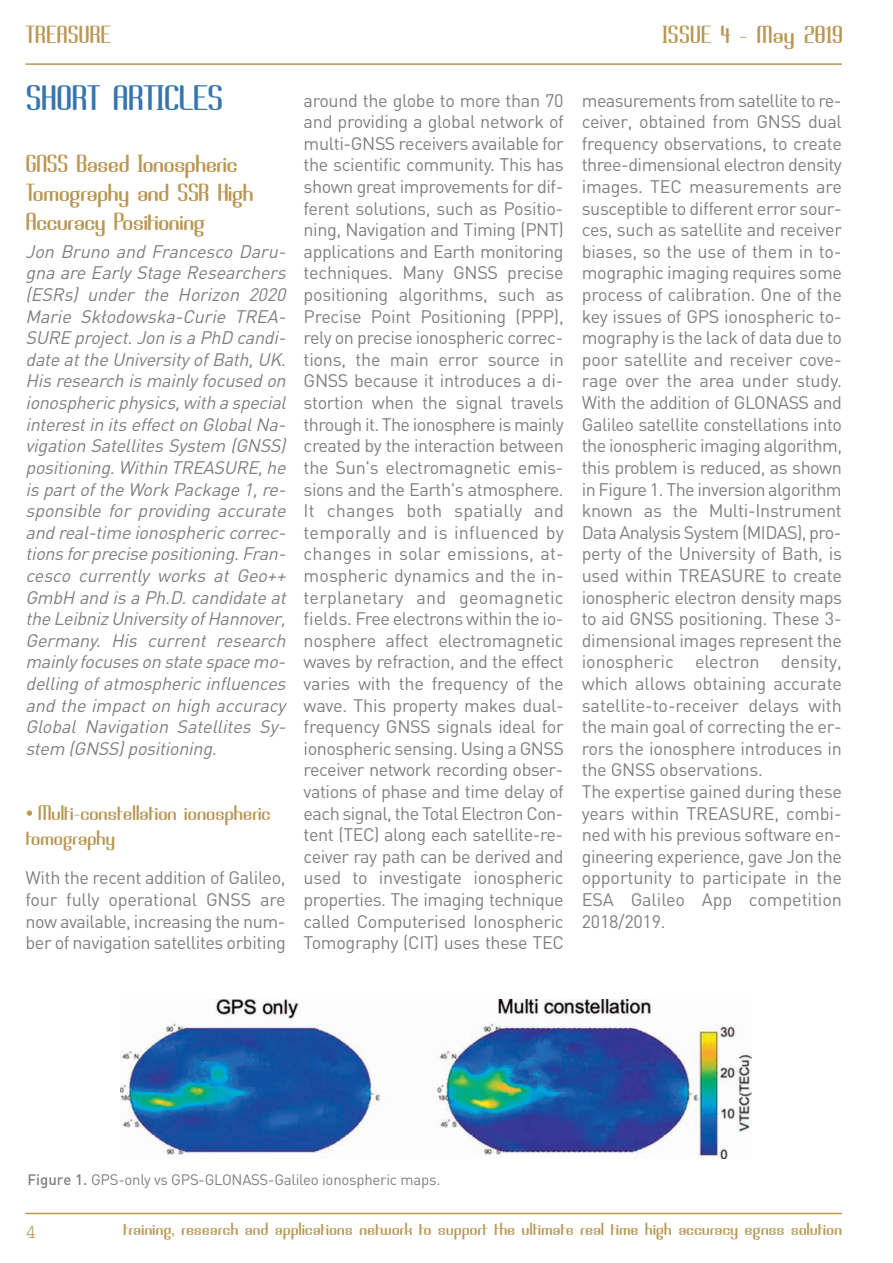
<style>
.page{position:relative;width:893px;height:1263px;background:#fff}
.page>*{position:absolute;margin:0;border:0;box-sizing:border-box;transform-origin:0 0}
.t1{font:30px "Brassiere";letter-spacing:-.015em;color:#3676ae}
.t2{font:21px/28.8px "Brassiere";letter-spacing:-.025em;color:#b99652}
.t3{font:21px "Brassiere";color:#b99652}
.t4{font:19.5px "Courier";color:#b99652}
.t5{font:18px/21.6px "DIN";letter-spacing:-.02em;color:#808080;text-align:justify}
.t6{font:italic 18px/21.6px "DIN";color:#808080}
.t7{font:18px/24.8px "Brassiere";letter-spacing:-.015em;color:#b99652}
.t8{font:15px "Brassiere";color:#b99652}
.t9{font:15px "DIN";letter-spacing:-.015em;color:#808080}
.s1{font-weight:500}
</style>
<div class="page">
<hr style="left:26px;top:63px;width:816px;height:2px;background:#b99652">
<hr style="left:26px;top:1213px;width:816px;height:1px;background:#b99652">
<img style="left:120px;top:999px;width:632px;height:159px">
<p class="t3" style="left:26px;top:21px;width:87px">TREASURE</p>
<p class="t3" style="left:662px;top:21px;width:182px">ISSUE 4 - May 2019</p>
<h1 class="t1" style="left:26px;top:77px;width:199px">SHORT ARTICLES</h1>
<p class="t2" style="left:26px;top:150px;width:230px">GNSS Based Ionospheric<br>Tomography and SSR High<br>Accuracy Positioning</p>
<p class="t6" style="left:25px;top:241px;width:266px">Jon Bruno and Francesco Daru&shy;gna are Early Stage Researchers (ESRs) under the Horizon 2020<br>Marie Skłodowska-Curie TREA-<br>SURE project.Jon is a PhD candi&shy;date atthe University ofBath,UK.<br>His research is mainly focused on ionospheric physics,with a special interestin its effecton GlobalNa&shy;vigation Satellites System (GNSS) positioning.Within TREASURE,he is partofthe Work Package 1,re&shy;sponsible for providing accurate and real-time ionospheric correc&shy;tions forprecise positioning.Fran&shy;cesco currently works at Geo++<br>GmbH and is a Ph.D.candidate at the LeibnizUniversity ofHannover,<br>Germany. His current research mainly focuses on state space mo&shy;delling of atmospheric influences and the impact on high accuracy<br>Global Navigation Satellites Sy - stem (GNSS)positioning.</p>
<p class="t7" style="left:26px;top:801px;width:247px">• Multi-constellation ionospheric tomography</p>
<p class="t5" style="left:25px;top:867px;width:262px">With the recent addition of Galileo, four fully operational GNSS are now available, increasing the num&shy;ber of navigation satellites orbiting</p>
<p class="t5" style="left:304px;top:90px;width:262px">around the globe to more than 70 and providing a global network of multi-GNSS receivers available for the scientific community. This has shown great improvements for dif&shy;ferent solutions, such as Positio&shy;ning, Navigation and Timing (PNT) applications and Earth monitoring techniques. Many GNSS precise positioning algorithms, such as Precise Point Positioning (PPP), rely on precise ionospheric correc&shy;tions, the main error source in GNSS because it introduces a di&shy;stortion when the signal travels through it. The ionosphere is mainly created by the interaction between the Sun's electromagnetic emis&shy;sions and the Earth's atmosphere.<br>It changes both spatially and temporally and is influenced by changes in solar emissions, at&shy;mospheric dynamics and the in&shy;terplanetary and geomagnetic fields. Free electrons within the io&shy;nosphere affect electromagnetic waves by refraction, and the effect varies with the frequency of the wave. This property makes dual&shy;frequency GNSS signals ideal for ionospheric sensing. Using a GNSS receiver network recording obser&shy;vations of phase and time delay of each signal, the Total Electron Con&shy;tent (TEC) along each satellite-re&shy;ceiver ray path can be derived and used to investigate ionospheric properties. The imaging technique called Computerised Ionospheric Tomography (CIT) uses these TEC</p>
<p class="t5" style="left:582px;top:90px;width:262px;text-align:left">measurements from satellite to re&shy;ceiver, obtained from GNSS dual frequency observations, to create three-dimensional electron density images. TEC measurements are susceptible to different error sour&shy;ces, such as satellite and receiver biases, so the use of them in to&shy;mographic imaging requires some process of calibration. One of the key issues of GPS ionospheric to&shy;mography is the lack of data due to poor satellite and receiver cove&shy;rage over the area under study.<br>With the addition of GLONASS and<br>Galileo satellite constellations into the ionospheric imaging algorithm, this problem is reduced, as shown in Figure 1. The inversion algorithm known as the Multi-Instrument<br>Data Analysis System (MIDAS), pro&shy;perty of the University of Bath, is used within TREASURE to create ionospheric electron density maps to aid GNSS positioning. These 3- dimensional images represent the ionospheric electron density, which allows obtaining accurate satellite-to-receiver delays with the main goal of correcting the er&shy;rors the ionosphere introduces in the GNSS observations.<br>The expertise gained during these years within TREASURE, combi&shy;ned with his previous software en&shy;gineering experience, gave Jon the opportunity to participate in the<br>ESA Galileo App competition<br>2018/2019.</p>
<p class="t9" style="left:27px;top:1171px;width:414px"><span class="s1">Figure 1.</span> GPS-only vs GPS-GLONASS-Galileo ionospheric maps.</p>
<p class="t4" style="left:26px;top:1226px;width:13px">4</p>
<p class="t8" style="left:123px;top:1219px;width:720px">training, research and applications network to support the ultimate real time high accuracy egnss solution</p>
</div>
